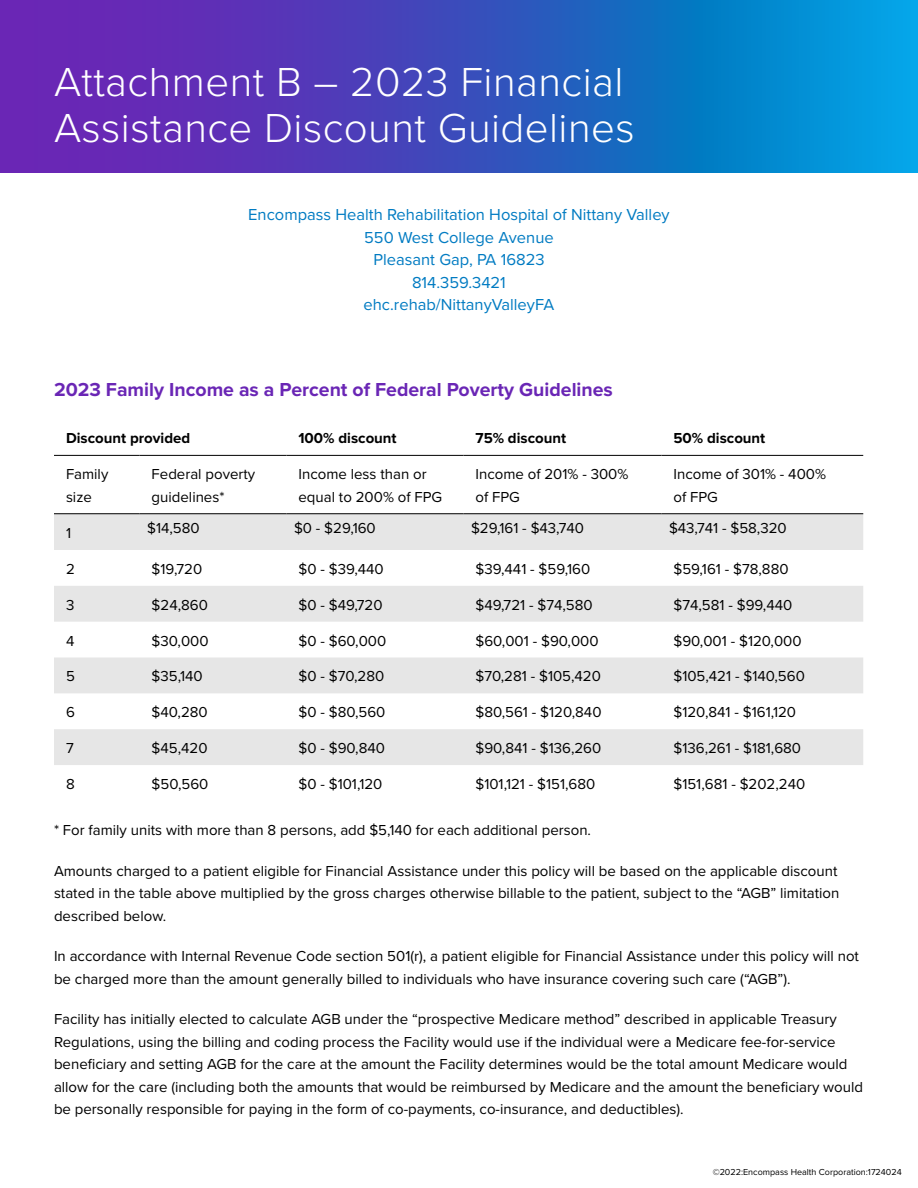
<style>
.page{position:relative;width:918px;height:1188px;background:#fff}
.page>*{position:absolute;margin:0;border:0;box-sizing:border-box;transform-origin:0 0}
.t1{font:300 42px/46.5px "Proxima Nova";letter-spacing:.01em;color:#fff}
.t2{font:700 19.5px "Proxima Nova";color:#6a26b5}
.t3{font:16.5px/22.5px "Proxima Nova";color:#007bc2;text-align:center}
.t4{font:15px/22.5px "Proxima Nova";color:#000}
.t5{font:700 15px "Proxima Nova";color:#000}
.t6{font:9px "Proxima Nova";color:#000}
</style>
<div class="page">
<svg style="left:0;top:0;width:918px;height:173px;background:#3555c0"></svg>
<svg style="left:54px;top:514px;width:809px;height:251px;fill:#e6e6e6"></svg>
<hr style="left:54px;top:455px;width:86px;height:1px;background:#000">
<hr style="left:140px;top:455px;width:146px;height:1px;background:#000">
<hr style="left:286px;top:455px;width:178px;height:1px;background:#000">
<hr style="left:464px;top:455px;width:198px;height:1px;background:#000">
<hr style="left:662px;top:455px;width:201px;height:1px;background:#000">
<hr style="left:54px;top:513px;width:86px;height:1px;background:#000">
<hr style="left:140px;top:513px;width:146px;height:1px;background:#000">
<hr style="left:286px;top:513px;width:178px;height:1px;background:#000">
<hr style="left:464px;top:513px;width:198px;height:1px;background:#000">
<hr style="left:662px;top:513px;width:201px;height:1px;background:#000">
<h1 class="t1" style="left:54px;top:59px;width:582px">Attachment B – 2023 Financial<br>Assistance Discount Guidelines</h1>
<p class="t3" style="left:248px;top:204px;width:423px">Encompass Health Rehabilitation Hospital of Nittany Valley<br>550 West College Avenue<br>Pleasant Gap, PA 16823<br>814.359.3421<br>ehc.rehab/NittanyValleyFA</p>
<h2 class="t2" style="left:54px;top:377px;width:560px">2023 Family Income as a Percent of Federal Poverty Guidelines</h2>
<p class="t5" style="left:66px;top:429px;width:126px">Discount provided</p>
<p class="t5" style="left:298px;top:429px;width:100px">100% discount</p>
<p class="t5" style="left:476px;top:429px;width:92px">75% discount</p>
<p class="t5" style="left:674px;top:429px;width:93px">50% discount</p>
<p class="t4" style="left:66px;top:463px;width:44px">Family size</p>
<p class="t4" style="left:152px;top:463px;width:105px">Federal poverty guidelines*</p>
<p class="t4" style="left:298px;top:463px;width:145px">Income less than or equal to 200% of FPG</p>
<p class="t4" style="left:476px;top:463px;width:154px">Income of 201% - 300% of FPG</p>
<p class="t4" style="left:674px;top:463px;width:154px">Income of 301% - 400% of FPG</p>
<p class="t4" style="left:66px;top:522px;width:7px">1</p>
<p class="t4" style="left:147px;top:518px;width:54px">$14,580</p>
<p class="t4" style="left:294px;top:518px;width:83px">$0 - $29,160</p>
<p class="t4" style="left:471px;top:518px;width:115px">$29,161 - $43,740</p>
<p class="t4" style="left:669px;top:518px;width:119px">$43,741 - $58,320</p>
<p class="t4" style="left:66px;top:558px;width:10px">2</p>
<p class="t4" style="left:152px;top:558px;width:52px">$19,720</p>
<p class="t4" style="left:298px;top:558px;width:87px">$0 - $39,440</p>
<p class="t4" style="left:476px;top:558px;width:116px">$39,441 - $59,160</p>
<p class="t4" style="left:674px;top:558px;width:117px">$59,161 - $78,880</p>
<p class="t4" style="left:66px;top:594px;width:10px">3</p>
<p class="t4" style="left:152px;top:594px;width:58px">$24,860</p>
<p class="t4" style="left:298px;top:594px;width:86px">$0 - $49,720</p>
<p class="t4" style="left:476px;top:594px;width:119px">$49,721 - $74,580</p>
<p class="t4" style="left:674px;top:594px;width:120px">$74,581 - $99,440</p>
<p class="t4" style="left:66px;top:630px;width:10px">4</p>
<p class="t4" style="left:152px;top:630px;width:58px">$30,000</p>
<p class="t4" style="left:298px;top:630px;width:89px">$0 - $60,000</p>
<p class="t4" style="left:476px;top:630px;width:125px">$60,001 - $90,000</p>
<p class="t4" style="left:674px;top:630px;width:130px">$90,001 - $120,000</p>
<p class="t4" style="left:66px;top:665px;width:10px">5</p>
<p class="t4" style="left:152px;top:665px;width:53px">$35,140</p>
<p class="t4" style="left:298px;top:665px;width:87px">$0 - $70,280</p>
<p class="t4" style="left:476px;top:665px;width:127px">$70,281 - $105,420</p>
<p class="t4" style="left:674px;top:665px;width:133px">$105,421 - $140,560</p>
<p class="t4" style="left:66px;top:701px;width:10px">6</p>
<p class="t4" style="left:152px;top:701px;width:58px">$40,280</p>
<p class="t4" style="left:298px;top:701px;width:88px">$0 - $80,560</p>
<p class="t4" style="left:476px;top:701px;width:128px">$80,561 - $120,840</p>
<p class="t4" style="left:674px;top:701px;width:124px">$120,841 - $161,120</p>
<p class="t4" style="left:66px;top:737px;width:9px">7</p>
<p class="t4" style="left:152px;top:737px;width:57px">$45,420</p>
<p class="t4" style="left:298px;top:737px;width:88px">$0 - $90,840</p>
<p class="t4" style="left:476px;top:737px;width:127px">$90,841 - $136,260</p>
<p class="t4" style="left:674px;top:737px;width:129px">$136,261 - $181,680</p>
<p class="t4" style="left:66px;top:773px;width:10px">8</p>
<p class="t4" style="left:152px;top:773px;width:58px">$50,560</p>
<p class="t4" style="left:298px;top:773px;width:85px">$0 - $101,120</p>
<p class="t4" style="left:476px;top:773px;width:121px">$101,121 - $151,680</p>
<p class="t4" style="left:674px;top:773px;width:133px">$151,681 - $202,240</p>
<p class="t4" style="left:54px;top:819px;width:539px">* For family units with more than 8 persons, add $5,140 for each additional person.</p>
<p class="t4" style="left:54px;top:860px;width:787px">Amounts charged to a patient eligible for Financial Assistance under this policy will be based on the applicable discount stated in the table above multiplied by the gross charges otherwise billable to the patient, subject to the “AGB” limitation described below.</p>
<p class="t4" style="left:54px;top:945px;width:807px">In accordance with Internal Revenue Code section 501(r), a patient eligible for Financial Assistance under this policy will not be charged more than the amount generally billed to individuals who have insurance covering such care (“AGB”).</p>
<p class="t4" style="left:54px;top:1008px;width:811px">Facility has initially elected to calculate AGB under the “prospective Medicare method” described in applicable Treasury Regulations, using the billing and coding process the Facility would use if the individual were a Medicare fee-for-service beneficiary and setting AGB for the care at the amount the Facility determines would be the total amount Medicare would allow for the care (including both the amounts that would be reimbursed by Medicare and the amount the beneficiary would be personally responsible for paying in the form of co-payments, co-insurance, and deductibles).</p>
<p class="t6" style="left:713px;top:1167px;width:191px">©2022:Encompass Health Corporation:1724024</p>
</div>
